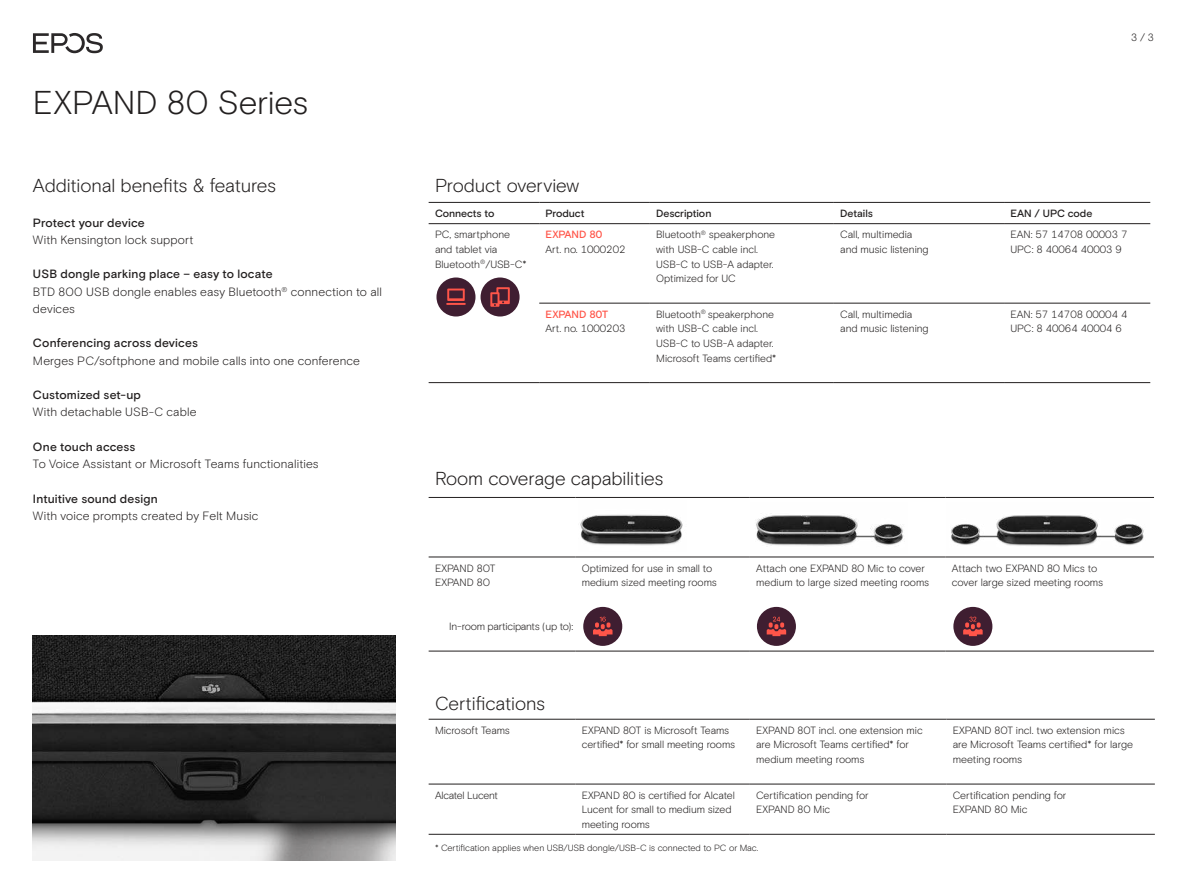
<style>
.page{position:relative;width:1187px;height:893px;background:#fff}
.page>*{position:absolute;margin:0;border:0;box-sizing:border-box;transform-origin:0 0}
.t1{font:300 33px "EPOS Basis";letter-spacing:-.01em;color:#221f1f}
.t2{font:300 18.75px "EPOS Basis";letter-spacing:-.005em;color:#221f1f}
.t3{font:300 12px/17.2px "EPOS Basis";letter-spacing:.01em;color:#221f1f}
.t4{font:500 12px "EPOS Basis";letter-spacing:.015em;color:#221f1f}
.t5{font:300 10.5px/14.7px "EPOS Basis";letter-spacing:-.005em;color:#221f1f}
.t6{font:500 10.5px "EPOS Basis";letter-spacing:-.005em;color:#221f1f}
.t7{font:300 10.5px "EPOS Basis";letter-spacing:-.025em;color:#221f1f}
.t8{font:500 10.5px "EPOS Basis";color:#ff5549}
.t9{font:300 10.5px "EPOS Basis";letter-spacing:-.03em;color:#221f1f}
.t10{font:300 9px "EPOS Basis";letter-spacing:-.005em;color:#221f1f}
.s1{font-weight:500}
</style>
<div class="page">
<hr style="left:539px;top:223px;width:110px;height:1px;background:#221f1f">
<hr style="left:649px;top:223px;width:184px;height:1px;background:#221f1f">
<hr style="left:1003px;top:223px;width:147px;height:1px;background:#221f1f">
<hr style="left:649px;top:303px;width:184px;height:1px;background:#221f1f">
<hr style="left:833px;top:303px;width:170px;height:1px;background:#221f1f">
<hr style="left:1003px;top:303px;width:147px;height:1px;background:#221f1f">
<hr style="left:833px;top:223px;width:170px;height:1px;background:#221f1f">
<hr style="left:649px;top:202px;width:184px;height:1px;background:#221f1f">
<hr style="left:833px;top:202px;width:170px;height:1px;background:#221f1f">
<hr style="left:1003px;top:202px;width:147px;height:1px;background:#221f1f">
<hr style="left:428px;top:202px;width:111px;height:1px;background:#221f1f">
<hr style="left:539px;top:202px;width:110px;height:1px;background:#221f1f">
<hr style="left:539px;top:303px;width:110px;height:1px;background:#221f1f">
<hr style="left:539px;top:382px;width:110px;height:1px;background:#221f1f">
<hr style="left:649px;top:382px;width:184px;height:1px;background:#221f1f">
<hr style="left:833px;top:382px;width:170px;height:1px;background:#221f1f">
<hr style="left:1003px;top:382px;width:147px;height:1px;background:#221f1f">
<hr style="left:428px;top:223px;width:111px;height:1px;background:#221f1f">
<hr style="left:428px;top:382px;width:111px;height:1px;background:#221f1f">
<div style="left:480px;top:277px;width:39px;height:39px;background:#3f1e31;border-radius:50%"></div>
<svg style="left:490px;top:287px;width:19px;height:20px"></svg>
<img style="left:33px;top:636px;width:362px;height:224px">
<div style="left:436px;top:277px;width:39px;height:39px;background:#3f1e31;border-radius:50%"></div>
<svg style="left:446px;top:289px;width:19px;height:16px"></svg>
<div style="left:756px;top:607px;width:39px;height:39px;background:#3f1e31;border-radius:50%"></div>
<svg style="left:766px;top:617px;width:20px;height:19px"></svg>
<div style="left:953px;top:607px;width:39px;height:39px;background:#3f1e31;border-radius:50%"></div>
<svg style="left:963px;top:617px;width:19px;height:19px"></svg>
<div style="left:583px;top:607px;width:39px;height:39px;background:#3f1e31;border-radius:50%"></div>
<svg style="left:593px;top:617px;width:19px;height:19px"></svg>
<hr style="left:575px;top:557px;width:174px;height:1px;background:#221f1f">
<hr style="left:749px;top:557px;width:196px;height:1px;background:#221f1f">
<hr style="left:428px;top:557px;width:147px;height:1px;background:#221f1f">
<hr style="left:428px;top:497px;width:147px;height:1px;background:#221f1f">
<hr style="left:575px;top:497px;width:174px;height:1px;background:#221f1f">
<hr style="left:749px;top:497px;width:196px;height:1px;background:#221f1f">
<hr style="left:945px;top:497px;width:208px;height:1px;background:#221f1f">
<hr style="left:945px;top:557px;width:208px;height:1px;background:#221f1f">
<hr style="left:428px;top:651px;width:147px;height:1px;background:#221f1f">
<hr style="left:575px;top:651px;width:174px;height:1px;background:#221f1f">
<hr style="left:749px;top:651px;width:196px;height:1px;background:#221f1f">
<hr style="left:945px;top:651px;width:208px;height:1px;background:#221f1f">
<hr style="left:575px;top:719px;width:174px;height:1px;background:#221f1f">
<hr style="left:749px;top:719px;width:197px;height:1px;background:#221f1f">
<hr style="left:575px;top:784px;width:174px;height:1px;background:#221f1f">
<hr style="left:749px;top:784px;width:197px;height:1px;background:#221f1f">
<hr style="left:428px;top:719px;width:147px;height:1px;background:#221f1f">
<hr style="left:428px;top:784px;width:147px;height:1px;background:#221f1f">
<hr style="left:946px;top:719px;width:208px;height:1px;background:#221f1f">
<hr style="left:946px;top:784px;width:208px;height:1px;background:#221f1f">
<hr style="left:428px;top:834px;width:147px;height:1px;background:#221f1f">
<hr style="left:575px;top:834px;width:174px;height:1px;background:#221f1f">
<hr style="left:749px;top:834px;width:197px;height:1px;background:#221f1f">
<hr style="left:946px;top:834px;width:208px;height:1px;background:#221f1f">
<img style="left:580px;top:514px;width:103px;height:32px">
<img style="left:756px;top:513px;width:148px;height:33px">
<img style="left:951px;top:515px;width:193px;height:32px">
<svg style="left:33px;top:33px;width:70px;height:20px"></svg>
<h1 class="t1" style="left:33px;top:90px;width:277px">EXPAND 80 Series</h1>
<h2 class="t2" style="left:33px;top:178px;width:245px">Additional benefits &amp; features</h2>
<p class="t4" style="left:33px;top:218px;width:113px">Protect your device</p>
<p class="t3" style="left:33px;top:232px;width:162px">With Kensington lock support</p>
<p class="t3" style="left:33px;top:266px;width:350px"><span class="s1">USB dongle parking place – easy to locate<br></span>BTD 800 USB dongle enables easy Bluetooth<sup>®</sup> connection to all devices</p>
<p class="t4" style="left:33px;top:338px;width:166px">Conferencing across devices</p>
<p class="t3" style="left:33px;top:353px;width:328px">Merges PC/softphone and mobile calls into one conference</p>
<p class="t4" style="left:33px;top:390px;width:109px">Customized set-up</p>
<p class="t3" style="left:33px;top:404px;width:165px">With detachable USB-C cable</p>
<p class="t4" style="left:33px;top:442px;width:104px">One touch access</p>
<p class="t3" style="left:33px;top:456px;width:287px">To Voice Assistant or Microsoft Teams functionalities</p>
<p class="t4" style="left:33px;top:493px;width:126px">Intuitive sound design</p>
<p class="t3" style="left:33px;top:508px;width:227px">With voice prompts created by Felt Music</p>
<p class="t5" style="left:1130px;top:31px;width:24px">3 / 3</p>
<h2 class="t2" style="left:435px;top:178px;width:146px">Product overview</h2>
<p class="t6" style="left:435px;top:209px;width:61px">Connects to</p>
<p class="t6" style="left:545px;top:209px;width:40px">Product</p>
<p class="t6" style="left:656px;top:209px;width:57px">Description</p>
<p class="t6" style="left:840px;top:209px;width:34px">Details</p>
<p class="t6" style="left:1010px;top:209px;width:83px">EAN / UPC code</p>
<p class="t5" style="left:435px;top:228px;width:93px">PC, smartphone and tablet via<br>Bluetooth<sup>®</sup>/USB-C*</p>
<p class="t8" style="left:545px;top:230px;width:58px">EXPAND 80</p>
<p class="t5" style="left:656px;top:228px;width:120px">Bluetooth<sup>®</sup> speakerphone with USB-C cable incl.<br>USB-C to USB-A adapter.<br>Optimized for UC</p>
<p class="t5" style="left:840px;top:228px;width:90px">Call, multimedia and music listening</p>
<p class="t5" style="left:1010px;top:228px;width:118px">EAN: 57 14708 00003 7<br>UPC: 8 40064 40003 9</p>
<p class="t5" style="left:545px;top:243px;width:81px">Art. no. 1000202</p>
<p class="t8" style="left:545px;top:310px;width:64px">EXPAND 80T</p>
<p class="t5" style="left:545px;top:322px;width:81px">Art. no. 1000203</p>
<p class="t5" style="left:656px;top:308px;width:121px">Bluetooth<sup>®</sup> speakerphone with USB-C cable incl.<br>USB-C to USB-A adapter.<br>Microsoft Teams certified*</p>
<p class="t5" style="left:840px;top:308px;width:90px">Call, multimedia and music listening</p>
<p class="t5" style="left:1010px;top:308px;width:118px">EAN: 57 14708 00004 4<br>UPC: 8 40064 40004 6</p>
<h2 class="t2" style="left:435px;top:471px;width:230px">Room coverage capabilities</h2>
<p class="t5" style="left:435px;top:561px;width:62px">EXPAND 80T<br>EXPAND 80</p>
<p class="t7" style="left:449px;top:622px;width:125px">In-room participants (up to):</p>
<p class="t5" style="left:581px;top:561px;width:136px">Optimized for use in small to medium sized meeting rooms</p>
<p class="t5" style="left:756px;top:561px;width:174px">Attach one EXPAND 80 Mic to cover medium to large sized meeting rooms</p>
<p class="t5" style="left:951px;top:561px;width:153px">Attach two EXPAND 80 Mics to cover large sized meeting rooms</p>
<h2 class="t2" style="left:435px;top:695px;width:112px">Certifications</h2>
<p class="t5" style="left:435px;top:724px;width:76px">Microsoft Teams</p>
<p class="t5" style="left:581px;top:724px;width:155px">EXPAND 80T is Microsoft Teams certified* for small meeting rooms</p>
<p class="t5" style="left:756px;top:724px;width:168px">EXPAND 80T incl. one extension mic are Microsoft Teams certified* for medium meeting rooms</p>
<p class="t5" style="left:952px;top:724px;width:182px">EXPAND 80T incl. two extension mics are Microsoft Teams certified* for large meeting rooms</p>
<p class="t9" style="left:435px;top:791px;width:64px">Alcatel Lucent</p>
<p class="t5" style="left:581px;top:788px;width:155px">EXPAND 80 is certified for Alcatel<br>Lucent for small to medium sized meeting rooms</p>
<p class="t5" style="left:756px;top:788px;width:114px">Certification pending for<br>EXPAND 80 Mic</p>
<p class="t5" style="left:952px;top:788px;width:115px">Certification pending for<br>EXPAND 80 Mic</p>
<p class="t10" style="left:435px;top:844px;width:325px">* Certification applies when USB/USB dongle/USB-C is connected to PC or Mac.</p>
</div>
